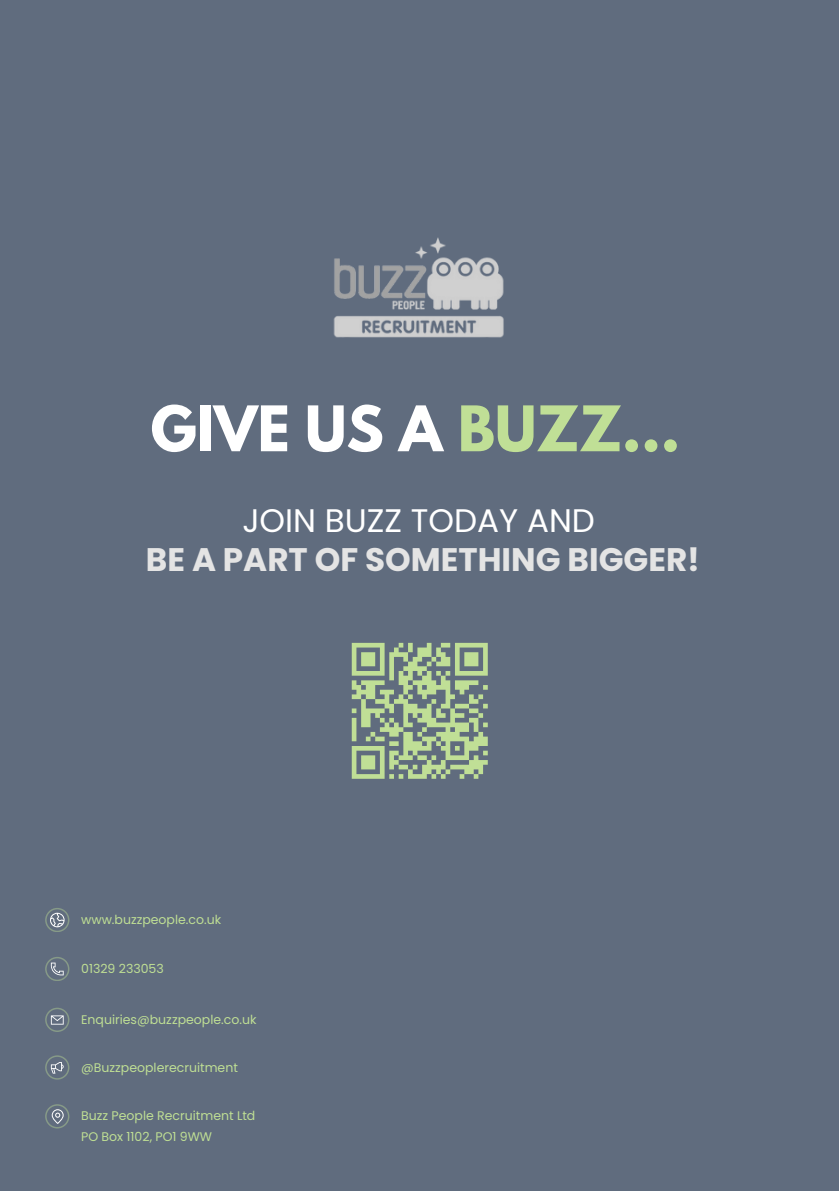
<style>
.page{position:relative;width:839px;height:1191px;background:#fff}
.page>*{position:absolute;margin:0;border:0;box-sizing:border-box;transform-origin:0 0}
.t1{font:700 55.6px "League Spartan";color:#fff}
.t2{font:700 32.6px/39px "Poppins";color:#e4e4e4;text-align:center}
.t3{font:12.6px "Poppins";color:#bfdf94}
.s1{color:#c0df96}
.s2{font-weight:400;color:#fff}
</style>
<div class="page">
<div style="left:0;top:0;width:838px;height:1191px;background:#606c7e"></div>
<svg style="left:45px;top:908px;width:24px;height:24px"></svg>
<svg style="left:45px;top:957px;width:24px;height:24px"></svg>
<svg style="left:45px;top:1008px;width:24px;height:24px"></svg>
<svg style="left:45px;top:1055px;width:24px;height:24px"></svg>
<svg style="left:45px;top:1104px;width:24px;height:24px"></svg>
<svg style="left:351px;top:642px;width:137px;height:137px"></svg>
<img style="left:333px;top:237px;width:171px;height:101px">
<p class="t1" style="left:151px;top:401px;width:531px">GIVE US A <span class="s1">BUZZ...</span></p>
<p class="t2" style="left:146px;top:501px;width:555px"><span class="s2">JOIN BUZZ TODAY AND<br></span>BE A PART OF SOMETHING BIGGER!</p>
<p class="t3" style="left:81px;top:911px;width:141px">www.buzzpeople.co.uk</p>
<h1 class="t3" style="left:81px;top:960px;width:84px">01329 233053</h1>
<h2 class="t3" style="left:81px;top:1011px;width:177px">Enquiries@buzzpeople.co.uk</h2>
<p class="t3" style="left:81px;top:1058px;width:158px">@Buzzpeoplerecruitment</p>
<p class="t3" style="left:81px;top:1107px;width:176px">Buzz People Recruitment Ltd</p>
<p class="t3" style="left:81px;top:1127px;width:132px">PO Box 1102, PO1 9WW</p>
</div>
